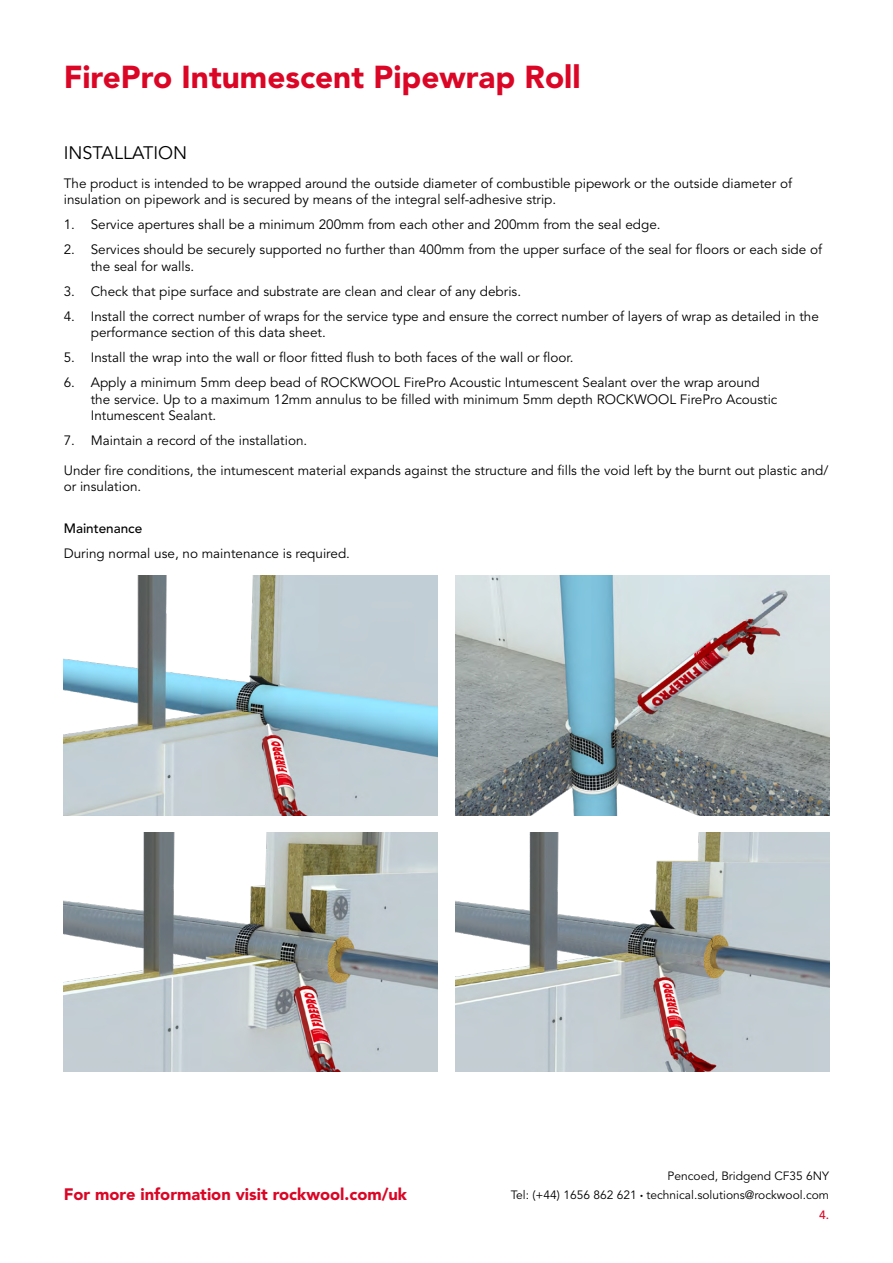
<style>
.page{position:relative;width:893px;height:1263px;background:#fff}
.page>*{position:absolute;margin:0;border:0;box-sizing:border-box;transform-origin:0 0}
.t1{font:900 31.5px "Avenir LT Std";color:#db0626}
.t2{font:18px "Avenir LT Std";color:#000}
.t3{font:900 16.5px "Avenir LT Std";color:#db0626}
.t4{font:13.5px/16.5px "Avenir LT Std";color:#000}
.t5{font:500 13.5px "Avenir LT Std";color:#000}
.t6{font:12px/19.2px "Avenir LT Std";color:#000;text-align:right}
.s1{font-size:6px}
.s2{font-weight:500;color:#db0626}
</style>
<div class="page">
<img style="left:64px;top:576px;width:374px;height:239px">
<img style="left:64px;top:832px;width:374px;height:239px">
<img style="left:455px;top:576px;width:374px;height:239px">
<img style="left:455px;top:832px;width:374px;height:239px">
<h1 class="t1" style="left:64px;top:58px;width:518px">FirePro Intumescent Pipewrap Roll</h1>
<h2 class="t2" style="left:64px;top:142px;width:125px">INSTALLATION</h2>
<p class="t4" style="left:64px;top:175px;width:730px">The product is intended to be wrapped around the outside diameter of combustible pipework or the outside diameter of insulation on pipework and is secured by means of the integral self-adhesive strip.</p>
<p class="t4" style="left:64px;top:217px;width:598px">1. Service apertures shall be a minimum 200mm from each other and 200mm from the seal edge.</p>
<p class="t4" style="left:91px;top:242px;width:733px;text-indent:-27px">2. Services should be securely supported no further than 400mm from the upper surface of the seal for floors or each side of the seal for walls.</p>
<p class="t4" style="left:64px;top:283px;width:459px">3. Check that pipe surface and substrate are clean and clear of any debris.</p>
<p class="t4" style="left:91px;top:308px;width:729px;text-indent:-27px">4. Install the correct number of wraps for the service type and ensure the correct number of layers of wrap as detailed in the performance section of this data sheet.</p>
<p class="t4" style="left:64px;top:350px;width:511px">5. Install the wrap into the wall or floor fitted flush to both faces of the wall or floor.</p>
<p class="t4" style="left:91px;top:375px;width:688px;text-indent:-27px">6. Apply a minimum 5mm deep bead of ROCKWOOL FirePro Acoustic Intumescent Sealant over the wrap around the service. Up to a maximum 12mm annulus to be filled with minimum 5mm depth ROCKWOOL FirePro Acoustic<br>Intumescent Sealant.</p>
<p class="t4" style="left:64px;top:427px;width:766px;line-height:29.2px">7. Maintain a record of the installation.<br>Under fire conditions, the intumescent material expands against the structure and fills the void left by the burnt out plastic and/</p>
<p class="t4" style="left:64px;top:479px;width:79px">or insulation.</p>
<p class="t5" style="left:64px;top:520px;width:80px">Maintenance</p>
<p class="t4" style="left:64px;top:545px;width:288px">During normal use, no maintenance is required.</p>
<p class="t3" style="left:64px;top:1184px;width:345px">For more information visit rockwool.com/uk</p>
<p class="t6" style="left:511px;top:1167px;width:320px">Pencoed, Bridgend CF35 6NY<br>Tel: (+44) 1656 862 621 <span class="s1">•</span> technical.solutions@rockwool.com<br><span class="s2">4.</span></p>
</div>
